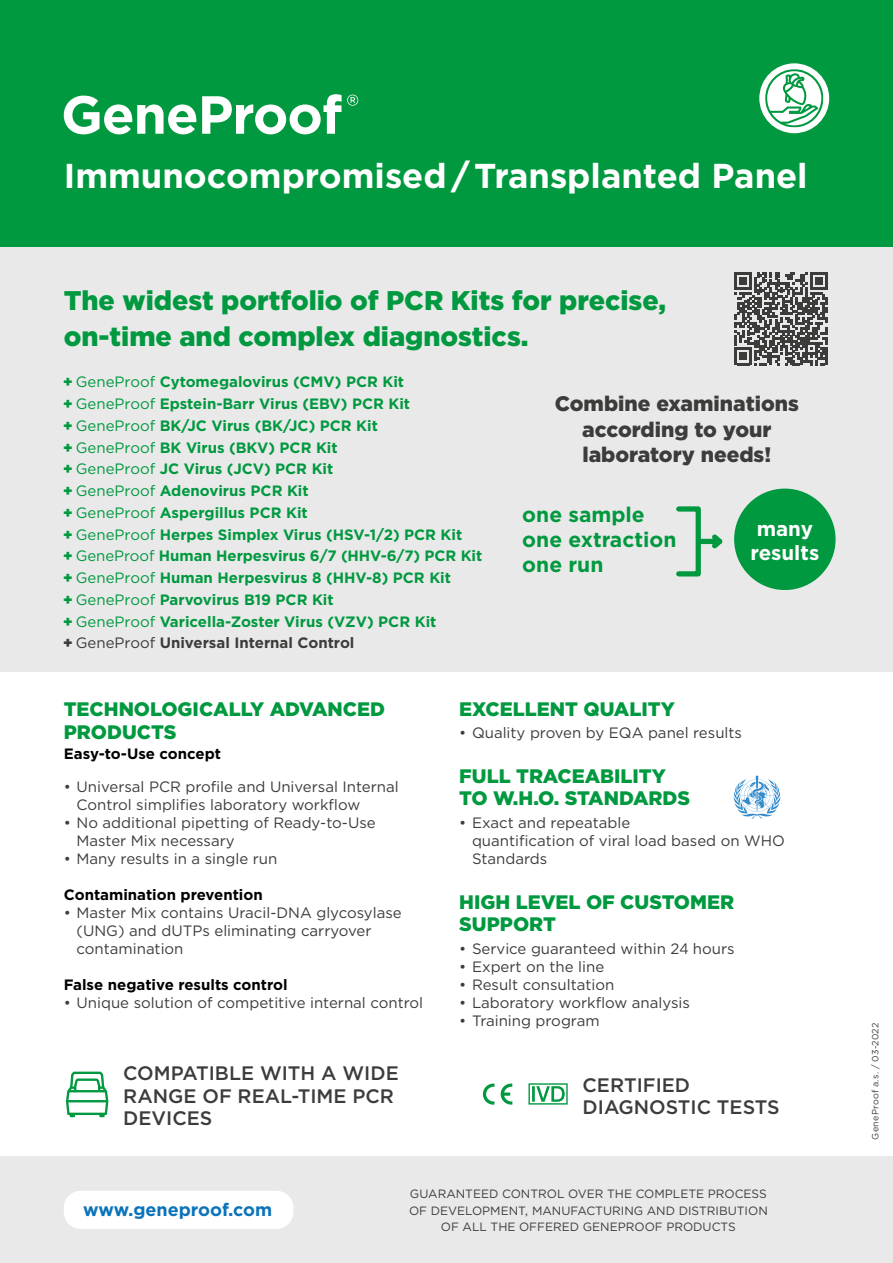
<style>
.page{position:relative;width:893px;height:1263px;background:#fff}
.page>*{position:absolute;margin:0;border:0;box-sizing:border-box;transform-origin:0 0}
.t1{font:700 34.5px "Gotham";color:#fff}
.t2{font:900 27px/36px "Gotham";color:#00993f}
.t3{font:900 21px/25.5px "Gotham";color:#3c3c3b;text-align:center}
.t4{font:700 21px/25.2px "Gotham";color:#00993f}
.t5{font:700 20.55px/23.4px "Gotham";color:#fff;text-align:center}
.t6{font:900 19.5px/22.5px "Gotham";color:#00993f}
.t7{font:500 19.5px/22.5px "Gotham";color:#3c3c3b}
.t8{font:700 18px "Gotham";color:#0a73ba}
.t9{font:15px/18px "Gotham";color:#3c3c3b}
.t10{font:700 15px/21.8px "Gotham";color:#00993f}
.t11{font:700 15px "Gotham";color:#000}
.t12{font:12px/16.5px "Gotham";color:#3c3c3b;text-align:center}
.t13{font:9px "Gotham";letter-spacing:.03em;color:#3c3c3b}
.s1{font-weight:900}
.s2{font-weight:400}
.s3{font-weight:900;color:#3c3c3b}
.s4{font-weight:400;color:#3c3c3b}
.s5{color:#3c3c3b}
</style>
<div class="page">
<div style="left:0;top:247px;width:893px;height:425px;background:#e9e9e9"></div>
<div style="left:0;top:0;width:893px;height:247px;background:#00993f"></div>
<svg style="left:701px;top:534px;width:22px;height:15px"></svg>
<div style="left:676px;top:506px;width:25px;height:70px;border:5px solid #00993f"></div>
<div style="left:734px;top:489px;width:102px;height:101px;background:#00993f;border-radius:50%"></div>
<div style="left:0;top:1157px;width:893px;height:106px;background:#e9e9e9"></div>
<div style="left:64px;top:1191px;width:229px;height:38px;background:#fff;border-radius:17px"></div>
<svg style="left:66px;top:1071px;width:42px;height:46px"></svg>
<svg style="left:528px;top:1083px;width:40px;height:21px"></svg>
<svg style="left:483px;top:1083px;width:29px;height:22px"></svg>
<svg style="left:64px;top:96px;width:132px;height:38px"></svg>
<svg style="left:202px;top:94px;width:156px;height:40px"></svg>
<div style="left:759px;top:63px;width:70px;height:70px;background:#fff;border-radius:50%"></div>
<svg style="left:765px;top:69px;width:58px;height:58px"></svg>
<svg style="left:734px;top:775px;width:46px;height:44px"></svg>
<svg style="left:734px;top:272px;width:94px;height:93px"></svg>
<hr style="left:825px;top:348px;width:3px;height:17px;background:#3c3c3b">
<h1 class="t1" style="left:64px;top:153px;width:745px">Immunocompromised / Transplanted Panel</h1>
<h2 class="t2" style="left:64px;top:282px;width:604px">The widest portfolio of PCR Kits for precise, on-time and complex diagnostics.</h2>
<p class="t10" style="left:63px;top:371px;width:421px"><span class="s1">+</span> <span class="s2">GeneProof</span> Cytomegalovirus (CMV) PCR Kit<br><span class="s1">+</span> <span class="s2">GeneProof</span> Epstein-Barr Virus (EBV) PCR Kit<br><span class="s1">+</span> <span class="s2">GeneProof</span> BK/JC Virus (BK/JC) PCR Kit<br><span class="s1">+</span> <span class="s2">GeneProof</span> BK Virus (BKV) PCR Kit<br><span class="s1">+</span> <span class="s2">GeneProof</span> JC Virus (JCV) PCR Kit<br><span class="s1">+</span> <span class="s2">GeneProof</span> Adenovirus PCR Kit<br><span class="s1">+</span> <span class="s2">GeneProof</span> Aspergillus PCR Kit<br><span class="s1">+</span> <span class="s2">GeneProof</span> Herpes Simplex Virus (HSV-1/2) PCR Kit<br><span class="s1">+</span> <span class="s2">GeneProof</span> Human Herpesvirus 6/7 (HHV-6/7) PCR Kit <span class="s1">+</span> <span class="s2">GeneProof</span> Human Herpesvirus 8 (HHV-8) PCR Kit<br><span class="s1">+</span> <span class="s2">GeneProof</span> Parvovirus B19 PCR Kit<br><span class="s1">+</span> <span class="s2">GeneProof</span> Varicella-Zoster Virus (VZV) PCR Kit<br><span class="s3">+</span> <span class="s4">GeneProof</span> <span class="s5">Universal Internal Control</span></p>
<h3 class="t3" style="left:555px;top:391px;width:246px">Combine examinations according to your laboratory needs!</h3>
<h3 class="t4" style="left:522px;top:502px;width:156px">one sample one extraction one run</h3>
<h3 class="t5" style="left:750px;top:517px;width:70px">many results</h3>
<h3 class="t6" style="left:64px;top:698px;width:323px">TECHNOLOGICALLY ADVANCED<br>PRODUCTS</h3>
<p class="t11" style="left:64px;top:744px;width:159px">Easy-to-Use concept</p>
<p class="t9" style="left:77px;top:777px;width:324px;text-indent:-13px">• Universal PCR profile and Universal Internal<br>Control simplifies laboratory workflow</p>
<p class="t9" style="left:77px;top:813px;width:301px;text-indent:-13px">• No additional pipetting of Ready-to-Use<br>Master Mix necessary</p>
<p class="t9" style="left:64px;top:849px;width:215px">• Many results in a single run</p>
<p class="t11" style="left:64px;top:885px;width:200px">Contamination prevention</p>
<p class="t9" style="left:77px;top:903px;width:327px;text-indent:-13px">• Master Mix contains Uracil-DNA glycosylase (UNG) and dUTPs eliminating carryover contamination</p>
<p class="t11" style="left:64px;top:975px;width:225px">False negative results control</p>
<p class="t9" style="left:64px;top:993px;width:361px">• Unique solution of competitive internal control</p>
<h3 class="t6" style="left:459px;top:698px;width:217px">EXCELLENT QUALITY</h3>
<p class="t9" style="left:459px;top:723px;width:284px">• Quality proven by EQA panel results</p>
<h3 class="t6" style="left:459px;top:764px;width:232px">FULL TRACEABILITY<br>TO W.H.O. STANDARDS</h3>
<p class="t9" style="left:472px;top:813px;width:314px;text-indent:-13px">• Exact and repeatable<br>quantification of viral load based on WHO<br>Standards</p>
<h3 class="t6" style="left:459px;top:890px;width:276px">HIGH LEVEL OF CUSTOMER<br>SUPPORT</h3>
<p class="t9" style="left:459px;top:939px;width:277px">• Service guaranteed within 24 hours</p>
<p class="t9" style="left:459px;top:957px;width:147px">• Expert on the line</p>
<p class="t9" style="left:459px;top:975px;width:157px">• Result consultation</p>
<p class="t9" style="left:459px;top:993px;width:232px">• Laboratory workflow analysis</p>
<p class="t9" style="left:459px;top:1011px;width:142px">• Training program</p>
<h3 class="t7" style="left:123px;top:1062px;width:277px">COMPATIBLE WITH A WIDE<br>RANGE OF REAL-TIME PCR<br>DEVICES</h3>
<h3 class="t7" style="left:583px;top:1073px;width:199px">CERTIFIED<br>DIAGNOSTIC TESTS</h3>
<p class="t8" style="left:83px;top:1197px;width:190px">www.geneproof.com</p>
<p class="t12" style="left:409px;top:1185px;width:360px">GUARANTEED CONTROL OVER THE COMPLETE PROCESS<br>OF DEVELOPMENT, MANUFACTURING AND DISTRIBUTION<br>OF ALL THE OFFERED GENEPROOF PRODUCTS</p>
<p class="t13" style="left:869px;top:1140px;width:119px;rotate:-90deg">GeneProof a.s. / 03-2022</p>
</div>
